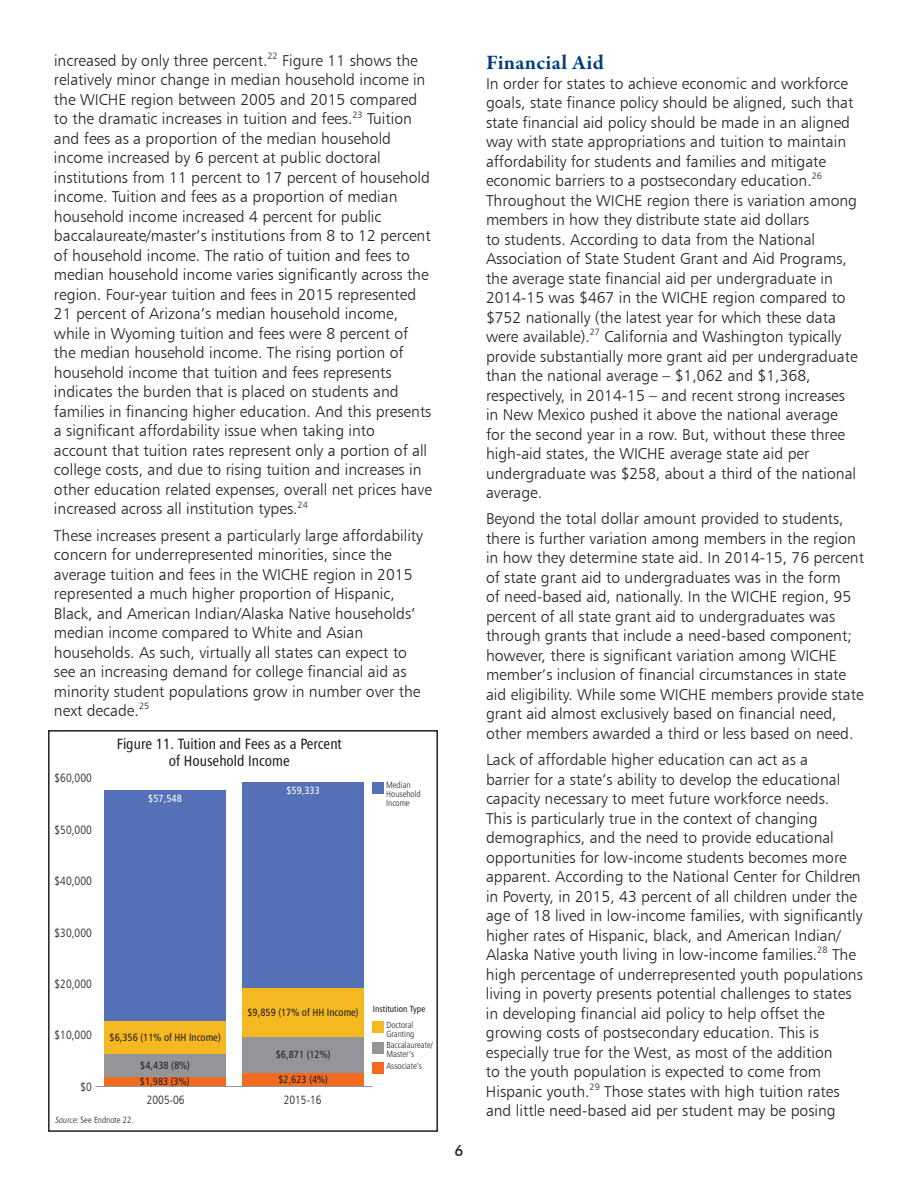
<style>
.page{position:relative;width:918px;height:1188px;background:#fff}
.page>*{position:absolute;margin:0;border:0;box-sizing:border-box;transform-origin:0 0}
.t1{font:700 21px "Garamond Premr Pro";letter-spacing:.015em;color:#013d7d}
.t2{font:15.75px/19.5px "Humanist 777 BT Light B";color:#231f20}
.t3{font:15px/16.5px "Humanist 777 BT Roman Condensed B";color:#231f20;text-align:center}
.t4{font:500 15px "Futura BT";color:#231f20}
.t5{font:12px "Humanist 777 BT Light Condensed B";color:#231f20}
.t6{font:10.5px "Humanist 777 BT Roman Condensed B";color:#231f20}
.t7{font:10.5px "Humanist 777 BT Roman Condensed B";color:#fff}
.t8{font:9px/9px "Humanist 777 BT Light Condensed B";color:#231f20}
.t9{font:9px "Humanist 777 BT Roman Condensed B";color:#231f20}
.s1{font-style:italic}
</style>
<div class="page">
<div style="left:373px;top:1042px;width:11px;height:11px;background:#939598"></div>
<div style="left:373px;top:1021px;width:11px;height:12px;background:#f4b820"></div>
<div style="left:373px;top:782px;width:11px;height:12px;background:#5470b6"></div>
<div style="left:242px;top:987px;width:122px;height:50px;background:#f4b820"></div>
<div style="left:104px;top:1021px;width:122px;height:33px;background:#f4b820"></div>
<div style="left:104px;top:1076px;width:122px;height:10px;background:#f36b21"></div>
<div style="left:242px;top:1072px;width:122px;height:14px;background:#f36b21"></div>
<hr style="left:96px;top:1086px;width:277px;height:1px;background:#939598">
<div style="left:373px;top:1063px;width:11px;height:11px;background:#f36b21"></div>
<div style="left:48px;top:730px;width:390px;height:402px;border:2px solid #231f20"></div>
<div style="left:242px;top:782px;width:122px;height:205px;background:#5470b6"></div>
<div style="left:104px;top:791px;width:122px;height:230px;background:#5470b6"></div>
<div style="left:242px;top:1037px;width:122px;height:35px;background:#939598"></div>
<div style="left:104px;top:1054px;width:122px;height:23px;background:#939598"></div>
<p class="t2" style="left:54px;top:50px;width:379px">increased by only three percent.<sup>22</sup> Figure 11 shows the relatively minor change in median household income in the WICHE region between 2005 and 2015 compared to the dramatic increases in tuition and fees.<sup>23</sup> Tuition and fees as a proportion of the median household income increased by 6 percent at public doctoral institutions from 11 percent to 17 percent of household income. Tuition and fees as a proportion of median household income increased 4 percent for public baccalaureate/master’s institutions from 8 to 12 percent of household income. The ratio of tuition and fees to median household income varies significantly across the region. Four-year tuition and fees in 2015 represented 21 percent of Arizona’s median household income, while in Wyoming tuition and fees were 8 percent of the median household income. The rising portion of household income that tuition and fees represents indicates the burden that is placed on students and families in financing higher education. And this presents a significant affordability issue when taking into account that tuition rates represent only a portion of all college costs, and due to rising tuition and increases in other education related expenses, overall net prices have increased across all institution types.<sup>24</sup></p>
<p class="t2" style="left:54px;top:525px;width:371px">These increases present a particularly large affordability concern for underrepresented minorities, since the average tuition and fees in the WICHE region in 2015 represented a much higher proportion of Hispanic, Black, and American Indian/Alaska Native households’ median income compared to White and Asian households. As such, virtually all states can expect to see an increasing demand for college financial aid as minority student populations grow in number over the next decade.<sup>25</sup></p>
<p class="t3" style="left:117px;top:735px;width:227px">Figure 11. Tuition and Fees as a Percent of Household Income</p>
<p class="t5" style="left:55px;top:771px;width:39px">$60,000</p>
<p class="t7" style="left:286px;top:783px;width:35px">$59,333</p>
<p class="t8" style="left:386px;top:781px;width:36px">Median<br>Household<br>Income</p>
<p class="t5" style="left:55px;top:822px;width:39px">$50,000</p>
<p class="t7" style="left:148px;top:792px;width:35px">$57,548</p>
<p class="t5" style="left:55px;top:874px;width:39px">$40,000</p>
<p class="t5" style="left:55px;top:925px;width:39px">$30,000</p>
<p class="t5" style="left:55px;top:976px;width:39px">$20,000</p>
<p class="t6" style="left:247px;top:1006px;width:113px">$9,859 (17% of HH Income)</p>
<p class="t9" style="left:373px;top:1003px;width:54px">Institution Type</p>
<p class="t8" style="left:386px;top:1020px;width:28px">Doctoral</p>
<p class="t5" style="left:55px;top:1028px;width:39px">$10,000</p>
<p class="t8" style="left:386px;top:1029px;width:29px">Granting</p>
<p class="t6" style="left:110px;top:1031px;width:113px">$6,356 (11% of HH Income)</p>
<p class="t8" style="left:386px;top:1040px;width:48px">Baccalaureate/<br>Master’s</p>
<p class="t6" style="left:276px;top:1048px;width:56px">$6,871 (12%)</p>
<p class="t6" style="left:140px;top:1059px;width:51px">$4,438 (8%)</p>
<p class="t8" style="left:386px;top:1061px;width:37px">Associate’s</p>
<p class="t6" style="left:140px;top:1075px;width:51px">$1,983 (3%)</p>
<p class="t6" style="left:278px;top:1073px;width:51px">$2,623 (4%)</p>
<p class="t5" style="left:80px;top:1079px;width:13px">$0</p>
<p class="t8" style="left:55px;top:1115px;width:80px"><span class="s1">Source:</span>See Endnote 22.</p>
<p class="t5" style="left:147px;top:1092px;width:39px">2005-06</p>
<p class="t5" style="left:284px;top:1092px;width:39px">2015-16</p>
<p class="t4" style="left:454px;top:1142px;width:11px">6</p>
<h1 class="t1" style="left:486px;top:50px;width:120px">Financial Aid</h1>
<p class="t2" style="left:486px;top:73px;width:373px">In order for states to achieve economic and workforce goals, state finance policy should be aligned, such that state financial aid policy should be made in an aligned way with state appropriations and tuition to maintain affordability for students and families and mitigate economic barriers to a postsecondary education.<sup>26<br></sup>Throughout the WICHE region there is variation among members in how they distribute state aid dollars<br>to students. According to data from the National Association of State Student Grant and Aid Programs, the average state financial aid per undergraduate in 2014-15 was $467 in the WICHE region compared to $752 nationally (the latest year for which these data were available).<sup>27</sup> California and Washington typically provide substantially more grant aid per undergraduate than the national average – $1,062 and $1,368, respectively, in 2014-15 – and recent strong increases in New Mexico pushed it above the national average for the second year in a row. But, without these three high-aid states, the WICHE average state aid per undergraduate was $258, about a third of the national average.</p>
<p class="t2" style="left:486px;top:509px;width:379px">Beyond the total dollar amount provided to students, there is further variation among members in the region in how they determine state aid. In 2014-15, 76 percent of state grant aid to undergraduates was in the form<br>of need-based aid, nationally. In the WICHE region, 95 percent of all state grant aid to undergraduates was through grants that include a need-based component; however, there is significant variation among WICHE member’s inclusion of financial circumstances in state aid eligibility. While some WICHE members provide state grant aid almost exclusively based on financial need, other members awarded a third or less based on need.</p>
<p class="t2" style="left:486px;top:750px;width:378px">Lack of affordable higher education can act as a<br>barrier for a state’s ability to develop the educational capacity necessary to meet future workforce needs.<br>This is particularly true in the context of changing demographics, and the need to provide educational opportunities for low-income students becomes more apparent. According to the National Center for Children in Poverty, in 2015, 43 percent of all children under the age of 18 lived in low-income families, with significantly higher rates of Hispanic, black, and American Indian/ Alaska Native youth living in low-income families.<sup>28</sup> The high percentage of underrepresented youth populations living in poverty presents potential challenges to states in developing financial aid policy to help offset the growing costs of postsecondary education. This is especially true for the West, as most of the addition<br>to the youth population is expected to come from Hispanic youth.<sup>29</sup> Those states with high tuition rates and little need-based aid per student may be posing</p>
</div>
